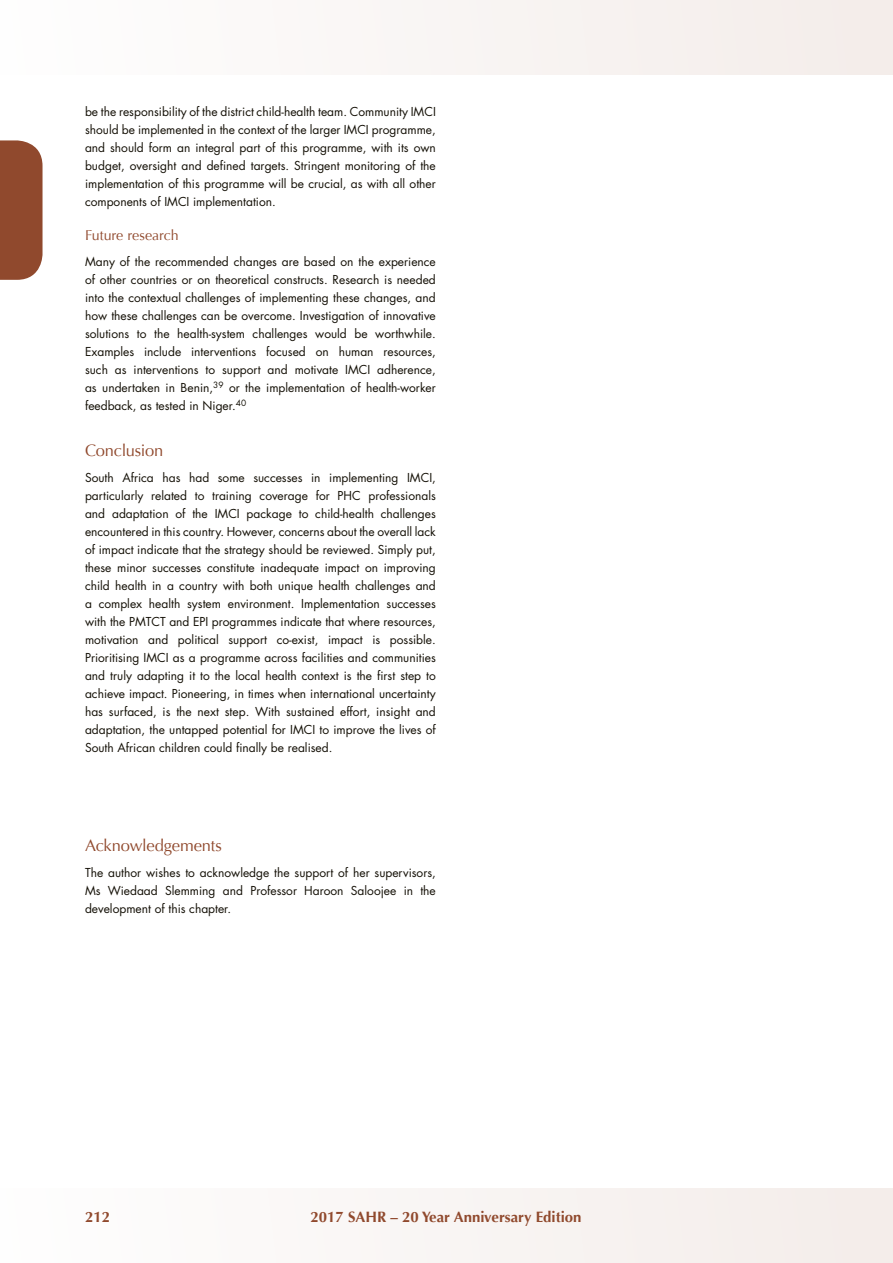
<style>
.page{position:relative;width:893px;height:1263px;background:#fff}
.page>*{position:absolute;margin:0;border:0;box-sizing:border-box;transform-origin:0 0}
.t1{font:16.5px "Optima";letter-spacing:-.01em;color:#90492d}
.t2{font:700 15px "Optima";color:#90492d}
.t3{font:14.25px "Optima";color:#90492d}
.t4{font:12px/18px "Futura";color:#141006;text-align:justify}
</style>
<div class="page">
<div style="left:0;top:1188px;width:893px;height:75px;background:#f9f5f4"></div>
<div style="left:0;top:0;width:893px;height:74px;background:#f9f5f4"></div>
<svg style="left:0;top:140px;width:43px;height:140px;background:#965339"></svg>
<p class="t4" style="left:85px;top:102px;width:352px">be the responsibility of the district child-health team. Community IMCI should be implemented in the context of the larger IMCI programme, and should form an integral part of this programme, with its own budget, oversight and defined targets. Stringent monitoring of the implementation of this programme will be crucial, as with all other components of IMCI implementation.</p>
<p class="t3" style="left:85px;top:227px;width:95px">Future research</p>
<p class="t4" style="left:85px;top:253px;width:352px">Many of the recommended changes are based on the experience of other countries or on theoretical constructs. Research is needed into the contextual challenges of implementing these changes, and how these challenges can be overcome. Investigation of innovative solutions to the health-system challenges would be worthwhile.<br>Examples include interventions focused on human resources, such as interventions to support and motivate IMCI adherence, as undertaken in Benin,<sup>39</sup> or the implementation of health-worker feedback, as tested in Niger.<sup>40</sup></p>
<h1 class="t1" style="left:85px;top:440px;width:80px">Conclusion</h1>
<p class="t4" style="left:85px;top:469px;width:352px">South Africa has had some successes in implementing IMCI, particularly related to training coverage for PHC professionals and adaptation of the IMCI package to child-health challenges encountered in this country. However, concerns about the overall lack of impact indicate that the strategy should be reviewed. Simply put, these minor successes constitute inadequate impact on improving child health in a country with both unique health challenges and a complex health system environment. Implementation successes with the PMTCT and EPI programmes indicate that where resources, motivation and political support co-exist, impact is possible.<br>Prioritising IMCI as a programme across facilities and communities and truly adapting it to the local health context is the first step to achieve impact. Pioneering, in times when international uncertainty has surfaced, is the next step. With sustained effort, insight and adaptation, the untapped potential for IMCI to improve the lives of South African children could finally be realised.</p>
<h1 class="t1" style="left:85px;top:835px;width:138px">Acknowledgements</h1>
<p class="t4" style="left:85px;top:863px;width:352px">The author wishes to acknowledge the support of her supervisors, Ms Wiedaad Slemming and Professor Haroon Saloojee in the development of this chapter.</p>
<p class="t2" style="left:85px;top:1208px;width:27px">212</p>
<p class="t2" style="left:311px;top:1208px;width:273px">2017 SAHR – 20 Year Anniversary Edition</p>
</div>
